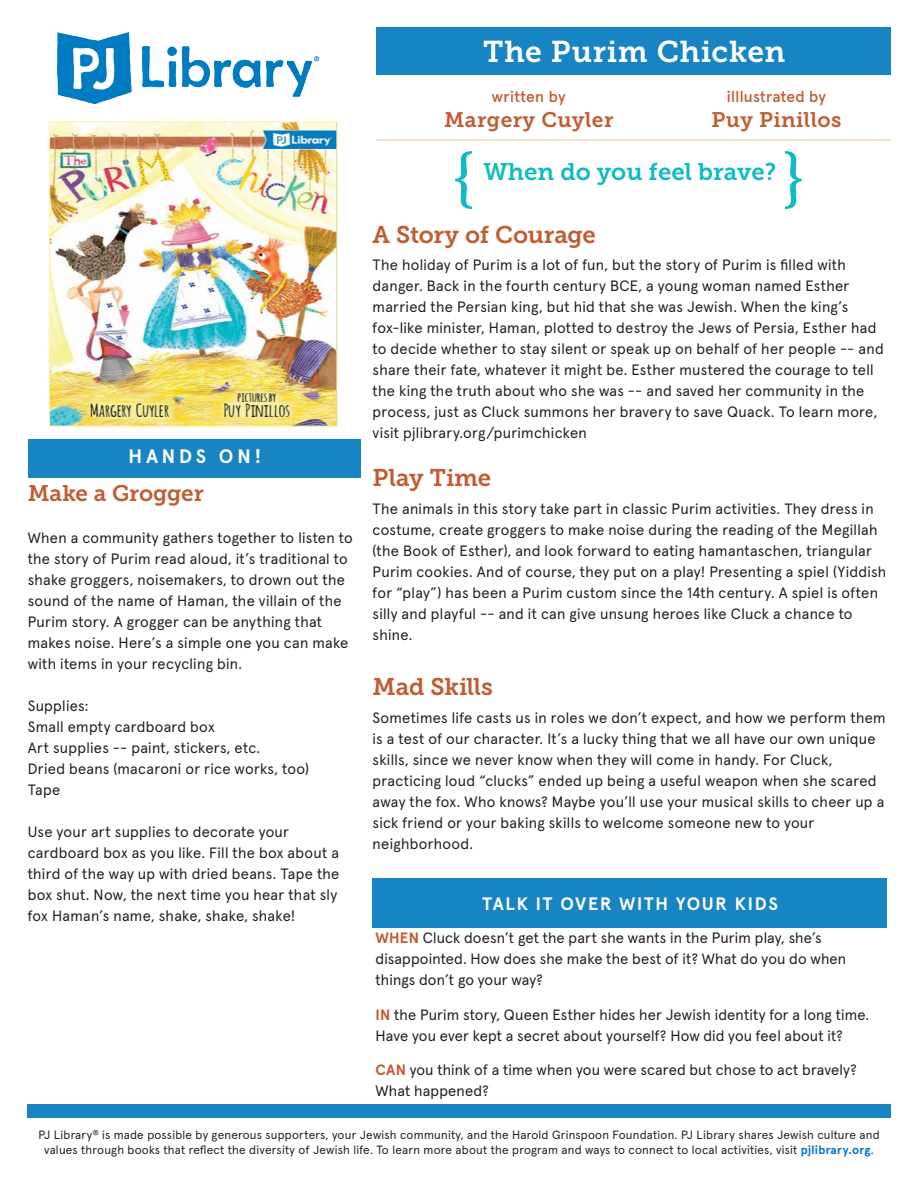
<style>
.page{position:relative;width:918px;height:1188px;background:#fff}
.page>*{position:absolute;margin:0;border:0;box-sizing:border-box;transform-origin:0 0}
.t1{font:700 66px "Minion Pro";color:#12bbc3}
.t2{font:30px "Museo Slab 700";letter-spacing:.02em;color:#fff}
.t3{font:24px "Museo Slab 700";letter-spacing:-.01em;color:#c05d33}
.t4{font:24px "Museo Slab 700";color:#12bbc3}
.t5{font:22.5px "Museo Slab 700";letter-spacing:-.01em;color:#c05d33}
.t6{font:21px "Museo Slab 700";letter-spacing:.02em;color:#c05d33}
.t7{font:700 19.5px "Apercu Pro";letter-spacing:.2em;color:#fff}
.t8{font:700 18px "Apercu Pro";letter-spacing:.09em;color:#fff}
.t9{font:500 15.75px "Apercu Pro";letter-spacing:.02em;color:#c05d33}
.t10{font:15px/21px "Apercu Pro";letter-spacing:.02em;color:#231f20}
.t11{font:12px/15px "Apercu Pro";letter-spacing:.02em;color:#231f20;text-align:center}
.s1{font-weight:700;color:#c05d33}
.s2{font-weight:700;color:#0073ce}
</style>
<div class="page">
<div style="left:376px;top:27px;width:515px;height:48px;background:#1784c3"></div>
<img style="left:51px;top:123px;width:285px;height:302px">
<div style="left:49px;top:121px;width:289px;height:306px;border:1px solid #fef5bf"></div>
<hr style="left:376px;top:139px;width:515px;height:2px;background:#f3dcb4">
<div style="left:373px;top:879px;width:514px;height:49px;background:#1784c3"></div>
<div style="left:27px;top:1104px;width:864px;height:13px;background:#1784c3"></div>
<div style="left:28px;top:439px;width:333px;height:38px;background:#1784c3"></div>
<img style="left:58px;top:32px;width:261px;height:71px">
<p class="t7" style="left:128px;top:441px;width:134px">HANDS ON!</p>
<p class="t5" style="left:28px;top:480px;width:177px">Make a Grogger</p>
<p class="t10" style="left:28px;top:526px;width:327px">When a community gathers together to listen to the story of Purim read aloud, it’s traditional to shake groggers, noisemakers, to drown out the sound of the name of Haman, the villain of the Purim story. A grogger can be anything that makes noise. Here’s a simple one you can make with items in your recycling bin.</p>
<p class="t10" style="left:28px;top:694px;width:62px">Supplies:</p>
<p class="t10" style="left:28px;top:715px;width:188px">Small empty cardboard box</p>
<p class="t10" style="left:28px;top:736px;width:234px">Art supplies -- paint, stickers, etc.</p>
<p class="t10" style="left:28px;top:757px;width:283px">Dried beans (macaroni or rice works, too)</p>
<p class="t10" style="left:28px;top:778px;width:34px">Tape</p>
<p class="t10" style="left:28px;top:820px;width:313px">Use your art supplies to decorate your cardboard box as you like. Fill the box about a third of the way up with dried beans. Tape the box shut. Now, the next time you hear that sly fox Haman’s name, shake, shake, shake!</p>
<p class="t2" style="left:483px;top:34px;width:304px">The Purim Chicken</p>
<p class="t9" style="left:492px;top:84px;width:75px">written by</p>
<p class="t6" style="left:444px;top:108px;width:171px">Margery Cuyler</p>
<p class="t9" style="left:727px;top:84px;width:101px">illlustrated by</p>
<p class="t6" style="left:712px;top:108px;width:131px">Puy Pinillos</p>
<p class="t1" style="left:451px;top:130px;width:25px">{</p>
<p class="t1" style="left:782px;top:130px;width:25px">}</p>
<p class="t3" style="left:373px;top:221px;width:225px">A Story of Courage</p>
<p class="t10" style="left:373px;top:253px;width:513px">The holiday of Purim is a lot of fun, but the story of Purim is filled with danger. Back in the fourth century BCE, a young woman named Esther married the Persian king, but hid that she was Jewish. When the king’s fox-like minister, Haman, plotted to destroy the Jews of Persia, Esther had to decide whether to stay silent or speak up on behalf of her people -- and share their fate, whatever it might be. Esther mustered the courage to tell the king the truth about who she was -- and saved her community in the process, just as Cluck summons her bravery to save Quack. To learn more, visit pjlibrary.org/purimchicken</p>
<p class="t3" style="left:373px;top:465px;width:120px">Play Time</p>
<p class="t10" style="left:373px;top:497px;width:515px">The animals in this story take part in classic Purim activities. They dress in costume, create groggers to make noise during the reading of the Megillah (the Book of Esther), and look forward to eating hamantaschen, triangular Purim cookies. And of course, they put on a play! Presenting a spiel (Yiddish for “play”) has been a Purim custom since the 14th century. A spiel is often silly and playful -- and it can give unsung heroes like Cluck a chance to shine.</p>
<p class="t3" style="left:373px;top:673px;width:122px">Mad Skills</p>
<p class="t10" style="left:373px;top:706px;width:515px">Sometimes life casts us in roles we don’t expect, and how we perform them is a test of our character. It’s a lucky thing that we all have our own unique skills, since we never know when they will come in handy. For Cluck, practicing loud “clucks” ended up being a useful weapon when she scared away the fox. Who knows? Maybe you’ll use your musical skills to cheer up a sick friend or your baking skills to welcome someone new to your neighborhood.</p>
<p class="t4" style="left:484px;top:159px;width:294px">When do you feel brave?</p>
<p class="t8" style="left:482px;top:890px;width:297px">TALK IT OVER WITH YOUR KIDS</p>
<p class="t10" style="left:376px;top:926px;width:472px"><span class="s1">WHEN</span> Cluck doesn’t get the part she wants in the Purim play, she’s disappointed. How does she make the best of it? What do you do when things don’t go your way?</p>
<p class="t10" style="left:376px;top:1003px;width:495px"><span class="s1">IN</span> the Purim story, Queen Esther hides her Jewish identity for a long time.<br>Have you ever kept a secret about yourself? How did you feel about it?</p>
<p class="t10" style="left:376px;top:1058px;width:483px"><span class="s1">CAN</span> you think of a time when you were scared but chose to act bravely?<br>What happened?</p>
<p class="t11" style="left:38px;top:1126px;width:843px">PJ Library<sup>®</sup> is made possible by generous supporters, your Jewish community, and the Harold Grinspoon Foundation. PJ Library shares Jewish culture and values through books that reflect the diversity of Jewish life. To learn more about the program and ways to connect to local activities, visit <span class="s2">pjlibrary.org</span>.</p>
</div>
